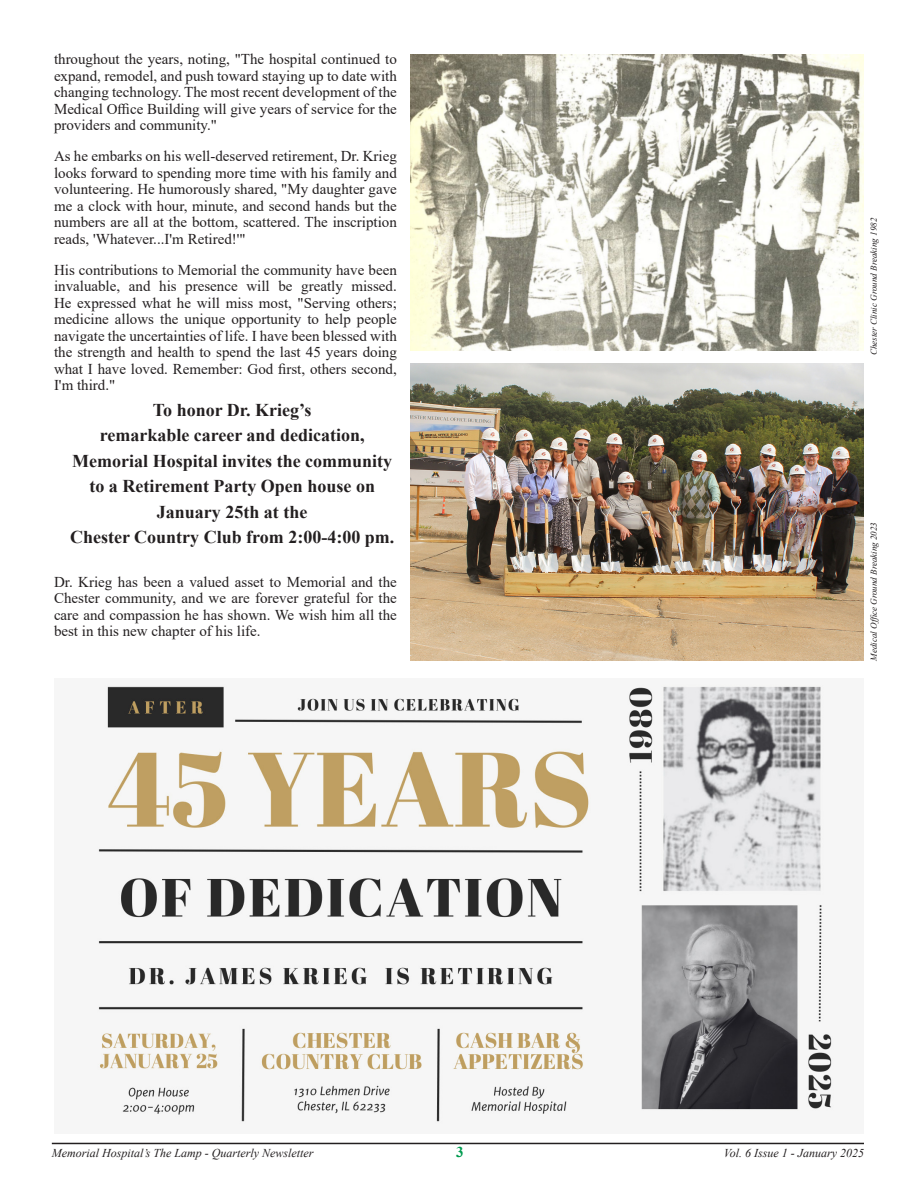
<style>
.page{position:relative;width:918px;height:1188px;background:#fff}
.page>*{position:absolute;margin:0;border:0;box-sizing:border-box;transform-origin:0 0}
.Newsletter_Paragraph_Style{font:700 18px/25.5px "Times New Roman";color:#231f20;text-align:center}
.Newsletter_Paragraph_Style-2{font:15px/16.5px "Times New Roman";color:#231f20;text-align:justify}
.t1{font:700 15px "Times New Roman";color:#009c50}
.t2{font:italic 12px "Times New Roman";color:#231f20}
.Photo_Caption{font:italic 9px "Times New Roman";color:#231f20}
</style>
<div class="page">
<hr style="left:52px;top:1143px;width:812px;height:1px;background:#231f20">
<img style="left:97px;top:684px;width:737px;height:439px">
<img style="left:410px;top:54px;width:454px;height:297px">
<img style="left:410px;top:364px;width:454px;height:297px">
<p class="Newsletter_Paragraph_Style-2" style="left:54px;top:51px;width:344px">throughout the years, noting, "The hospital continued to expand, remodel, and push toward staying up to date with changing technology. The most recent development of the Medical Office Building will give years of service for the providers and community."</p>
<p class="Newsletter_Paragraph_Style-2" style="left:54px;top:148px;width:344px">As he embarks on his well-deserved retirement, Dr. Krieg looks forward to spending more time with his family and volunteering. He humorously shared, "My daughter gave me a clock with hour, minute, and second hands but the numbers are all at the bottom, scattered. The inscription reads, 'Whatever...I'm Retired!'"</p>
<p class="Newsletter_Paragraph_Style-2" style="left:54px;top:261px;width:344px">His contributions to Memorial the community have been invaluable, and his presence will be greatly missed.<br>He expressed what he will miss most, "Serving others; medicine allows the unique opportunity to help people navigate the uncertainties of life. I have been blessed with the strength and health to spend the last 45 years doing what I have loved. Remember: God first, others second, I'm third."</p>
<p class="Newsletter_Paragraph_Style" style="left:153px;top:396px;width:160px">To honor Dr. Krieg’s</p>
<p class="Newsletter_Paragraph_Style" style="left:72px;top:422px;width:321px">remarkable career and dedication,<br>Memorial Hospital invites the community to a Retirement Party Open house on<br>January 25th at the</p>
<p class="Newsletter_Paragraph_Style" style="left:70px;top:524px;width:326px">Chester Country Club from 2:00-4:00 pm.</p>
<p class="Newsletter_Paragraph_Style-2" style="left:54px;top:573px;width:344px">Dr. Krieg has been a valued asset to Memorial and the Chester community, and we are forever grateful for the care and compassion he has shown. We wish him all the best in this new chapter of his life.</p>
<p class="Photo_Caption" style="left:868px;top:355px;width:139px;rotate:-90deg">Chester Clinic Ground Breaking 1982</p>
<p class="Photo_Caption" style="left:868px;top:661px;width:140px;rotate:-90deg">Medical Office Ground Breaking 2023</p>
<p class="t2" style="left:52px;top:1145px;width:263px">Memorial Hospital’s The Lamp - Quarterly Newsletter</p>
<p class="t1" style="left:456px;top:1142px;width:9px">3</p>
<p class="t2" style="left:724px;top:1145px;width:142px">Vol. 6 Issue 1 - January 2025</p>
</div>
